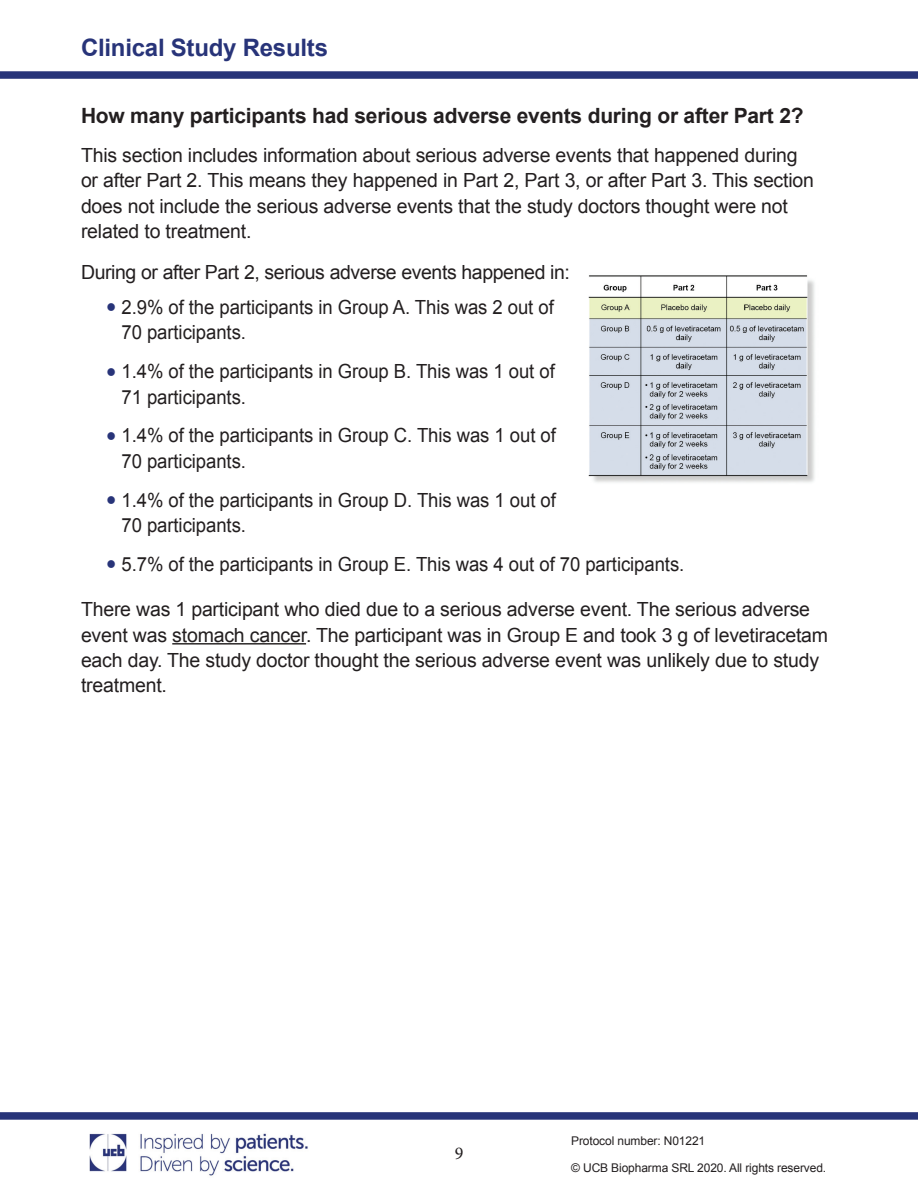
<style>
.page{position:relative;width:918px;height:1188px;background:#fff}
.page>*{position:absolute;margin:0;border:0;box-sizing:border-box;transform-origin:0 0}
.t1{font:700 24px "Arial";letter-spacing:-.01em;color:#283479}
.t2{font:700 21px "Arial";letter-spacing:-.01em;color:#231f20}
.t3{font:19.5px/25.3px "Arial";letter-spacing:-.01em;color:#231f20}
.t4{font:19.5px/38.8px "Arial";letter-spacing:-.01em;color:#231f20;scale:.95 1}
.t5{font:18px "Minion Pro";color:#231f20}
.t6{font:12px "Arial";letter-spacing:-.01em;color:#231f20}
</style>
<div class="page">
<img style="left:89px;top:1133px;width:219px;height:43px">
<div style="left:0;top:1112px;width:918px;height:8px;background:#283479"></div>
<div style="left:0;top:71px;width:918px;height:8px;background:#283479"></div>
<hr style="left:172px;top:643px;width:134px;height:2px;background:#231f20">
<img style="left:588px;top:275px;width:227px;height:208px">
<p class="t1" style="left:81px;top:34px;width:249px">Clinical Study Results</p>
<p class="t2" style="left:81px;top:104px;width:724px">How many participants had serious adverse events during or after Part 2?</p>
<p class="t3" style="left:81px;top:143px;width:735px">This section includes information about serious adverse events that happened during or after Part 2. This means they happened in Part 2, Part 3, or after Part 3. This section does not include the serious adverse events that the study doctors thought were not related to treatment.</p>
<p class="t3" style="left:122px;top:255px;width:450px;line-height:34.5px;text-indent:-40px">During or after Part 2, serious adverse events happened in:<br>2.9% of the participants in Group A. This was 2 out of</p>
<p class="t4" style="left:122px;top:313px;width:458px">70 participants.<br>1.4% of the participants in Group B. This was 1 out of</p>
<p class="t4" style="left:122px;top:377px;width:459px">71 participants.<br>1.4% of the participants in Group C. This was 1 out of</p>
<p class="t4" style="left:122px;top:441px;width:459px">70 participants.<br>1.4% of the participants in Group D. This was 1 out of</p>
<p class="t4" style="left:122px;top:506px;width:594px">70 participants.<br>5.7% of the participants in Group E. This was 4 out of 70 participants.</p>
<p class="t3" style="left:81px;top:597px;width:749px">There was 1 participant who died due to a serious adverse event. The serious adverse event was stomach cancer. The participant was in Group E and took 3 g of levetiracetam each day. The study doctor thought the serious adverse event was unlikely due to study treatment.</p>
<p class="t5" style="left:455px;top:1141px;width:10px">9</p>
<p class="t6" style="left:571px;top:1134px;width:136px">Protocol number: N01221</p>
<p class="t6" style="left:571px;top:1161px;width:257px">© UCB Biopharma SRL 2020. All rights reserved.</p>
</div>
